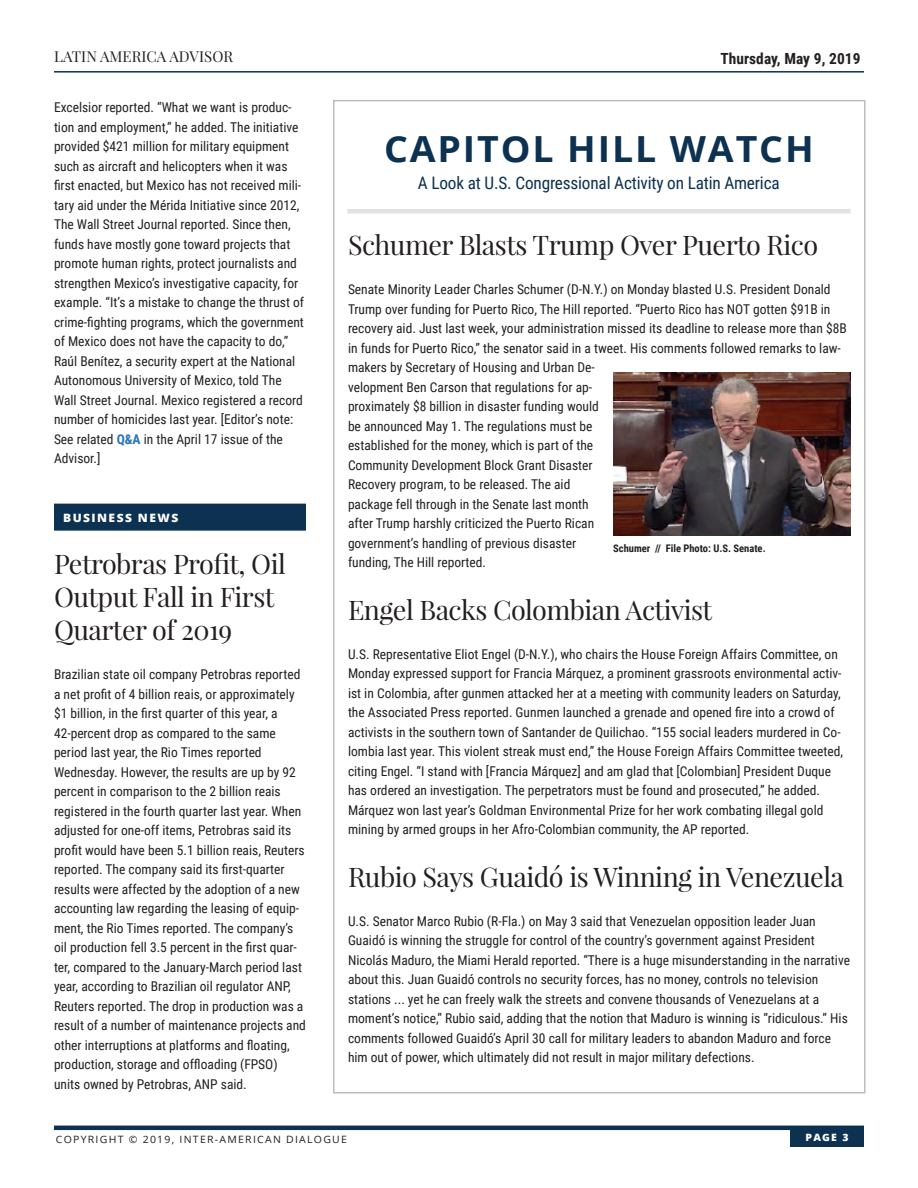
<style>
.page{position:relative;width:918px;height:1188px;background:#fff}
.page>*{position:absolute;margin:0;border:0;box-sizing:border-box;transform-origin:0 0}
.Capitol_Hill_Title{font:700 36px "Open Sans";letter-spacing:.05em;color:#0c3151;scale:1.04 1}
.Subhead_18pt{font:27px/33px "Playfair Display";letter-spacing:-.02em;color:#231f20}
.Capitol_Hill_Title_S{font:17.25px "Roboto Condensed";letter-spacing:-.01em;color:#0c3151}
.t1{font:700 15.3px "Roboto Condensed";letter-spacing:.005em;color:#231f20}
.t2{font:15px "Playfair Display";letter-spacing:.005em;color:#231f20}
.Main_Body_Text{font:13.5px/19.5px "Roboto Condensed";color:#231f20}
.Subhead_18pt-2{font:13.5px/19.5px "Roboto Condensed";color:#231f20}
.Sections_-_with_Blue{font:800 11.55px "Open Sans";letter-spacing:.12em;color:#fff;scale:1.04 1}
.Photo_caption{font:700 10.5px "Roboto Condensed";color:#231f20}
.t3{font:10.05px "Open Sans";letter-spacing:.12em;color:#231f20;scale:1.04 1}
.t4{font:800 10.05px "Open Sans";color:#fff;scale:1.04 1}
.s1{font-weight:700;color:#2873ba}
</style>
<div class="page">
<hr style="left:54px;top:1126px;width:810px;height:4px;background:#0c3151">
<div style="left:790px;top:1129px;width:74px;height:18px;background:#0c3151"></div>
<hr style="left:54px;top:71px;width:810px;height:2px;background:#0c3151">
<div style="left:54px;top:504px;width:252px;height:27px;background:#0c3151"></div>
<img style="left:613px;top:372px;width:237px;height:164px">
<hr style="left:347px;top:209px;width:503px;height:4px;background:#e1e2e4">
<p class="t2" style="left:54px;top:47px;width:181px">LATIN AMERICA ADVISOR</p>
<p class="Subhead_18pt-2" style="left:54px;top:97px;width:252px">Excelsior reported. “What we want is produc&shy;tion and employment,” he added. The initiative provided $421 million for military equipment such as aircraft and helicopters when it was first enacted, but Mexico has not received mili&shy;tary aid under the Mérida Initiative since 2012, The Wall Street Journal reported. Since then, funds have mostly gone toward projects that promote human rights, protect journalists and strengthen Mexico’s investigative capacity, for example. “It’s a mistake to change the thrust of crime-fighting programs, which the government of Mexico does not have the capacity to do,” Raúl Benítez, a security expert at the National Autonomous University of Mexico, told The Wall Street Journal. Mexico registered a record number of homicides last year. [Editor’s note:<br>See related <span class="s1">Q&amp;A</span> in the April 17 issue of the Advisor.]</p>
<p class="Sections_-_with_Blue" style="left:63px;top:509px;width:112px">BUSINESS NEWS</p>
<p class="Subhead_18pt" style="left:54px;top:547px;width:233px">Petrobras Profit, Oil<br>Output Fall in First<br>Quarter of 2019</p>
<p class="Main_Body_Text" style="left:54px;top:664px;width:253px">Brazilian state oil company Petrobras reported a net profit of 4 billion reais, or approximately $1 billion, in the first quarter of this year, a 42-percent drop as compared to the same period last year, the Rio Times reported Wednesday. However, the results are up by 92 percent in comparison to the 2 billion reais registered in the fourth quarter last year. When adjusted for one-off items, Petrobras said its profit would have been 5.1 billion reais, Reuters reported. The company said its first-quarter results were affected by the adoption of a new accounting law regarding the leasing of equip&shy;ment, the Rio Times reported. The company’s oil production fell 3.5 percent in the first quar&shy;ter, compared to the January-March period last year, according to Brazilian oil regulator ANP, Reuters reported. The drop in production was a result of a number of maintenance projects and other interruptions at platforms and floating, production, storage and offloading (FPSO) units owned by Petrobras, ANP said.</p>
<p class="t1" style="left:720px;top:47px;width:142px">Thursday, May 9, 2019</p>
<p class="Capitol_Hill_Title" style="left:384px;top:124px;width:415px">CAPITOL HILL WATCH</p>
<p class="Capitol_Hill_Title_S" style="left:418px;top:171px;width:363px">A Look at U.S. Congressional Activity on Latin America</p>
<p class="Subhead_18pt" style="left:348px;top:228px;width:472px">Schumer Blasts Trump Over Puerto Rico</p>
<p class="Main_Body_Text" style="left:348px;top:279px;width:500px">Senate Minority Leader Charles Schumer (D-N.Y.) on Monday blasted U.S. President Donald Trump over funding for Puerto Rico, The Hill reported. “Puerto Rico has NOT gotten $91B in recovery aid. Just last week, your administration missed its deadline to release more than $8B in funds for Puerto Rico,” the senator said in a tweet. His comments followed remarks to law&shy;makers by Secretary of Housing and Urban De-<br>velopment Ben Carson that regulations for ap-<br>proximately $8 billion in disaster funding would<br>be announced May 1. The regulations must be<br>established for the money, which is part of the<br>Community Development Block Grant Disaster<br>Recovery program, to be released. The aid<br>package fell through in the Senate last month<br>after Trump harshly criticized the Puerto Rican<br>government’s handling of previous disaster<br>funding, The Hill reported.</p>
<p class="Subhead_18pt" style="left:348px;top:593px;width:366px">Engel Backs Colombian Activist</p>
<p class="Main_Body_Text" style="left:348px;top:644px;width:497px">U.S. Representative Eliot Engel (D-N.Y.), who chairs the House Foreign Affairs Committee, on Monday expressed support for Francia Márquez, a prominent grassroots environmental activ&shy;ist in Colombia, after gunmen attacked her at a meeting with community leaders on Saturday, the Associated Press reported. Gunmen launched a grenade and opened fire into a crowd of activists in the southern town of Santander de Quilichao. “155 social leaders murdered in Co&shy;lombia last year. This violent streak must end,” the House Foreign Affairs Committee tweeted, citing Engel. “I stand with [Francia Márquez] and am glad that [Colombian] President Duque has ordered an investigation. The perpetrators must be found and prosecuted,” he added.<br>Márquez won last year’s Goldman Environmental Prize for her work combating illegal gold mining by armed groups in her Afro-Colombian community, the AP reported.</p>
<p class="Subhead_18pt" style="left:348px;top:860px;width:497px">Rubio Says Guaidó is Winning in Venezuela</p>
<p class="Subhead_18pt-2" style="left:348px;top:911px;width:504px">U.S. Senator Marco Rubio (R-Fla.) on May 3 said that Venezuelan opposition leader Juan Guaidó is winning the struggle for control of the country’s government against President Nicolás Maduro, the Miami Herald reported. “There is a huge misunderstanding in the narrative about this. Juan Guaidó controls no security forces, has no money, controls no television stations ... yet he can freely walk the streets and convene thousands of Venezuelans at a moment’s notice,” Rubio said, adding that the notion that Maduro is winning is “ridiculous.” His comments followed Guaidó’s April 30 call for military leaders to abandon Maduro and force him out of power, which ultimately did not result in major military defections.</p>
<p class="Photo_caption" style="left:613px;top:541px;width:154px">Schumer // File Photo: U.S. Senate.</p>
<p class="t3" style="left:56px;top:1132px;width:281px">COPYRIGHT © 2019, INTER-AMERICAN DIALOGUE</p>
<p class="t4" style="left:806px;top:1129px;width:43px">PAGE 3</p>
</div>
